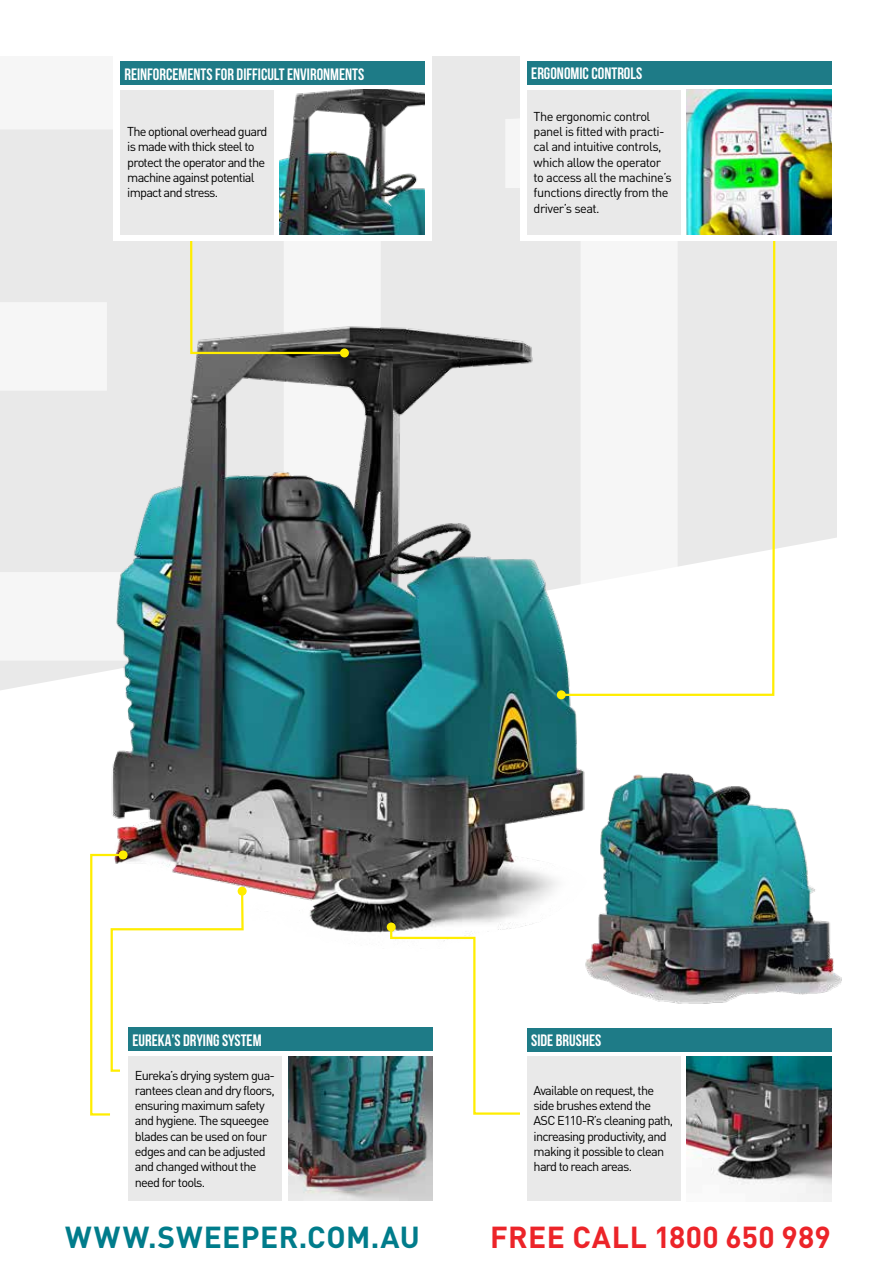
<style>
.page{position:relative;width:893px;height:1263px;background:#fff}
.page>*{position:absolute;margin:0;border:0;box-sizing:border-box;transform-origin:0 0}
.t1{font:700 30px "DIN Pro";letter-spacing:.015em;color:#007c8b}
.t2{font:700 30px "DIN Pro";letter-spacing:.01em;color:#ec2429}
.t3{font:700 16.5px "Bebas Neue";color:#fff}
.t4{font:12.75px/15.3px "DIN Pro";letter-spacing:-.06em;color:#000}
.t5{font:12.75px/15.3px "DIN Pro";letter-spacing:-.04em;color:#000}
</style>
<div class="page">
<div style="left:0;top:55px;width:837px;height:1153px;background:#e9e9e9"></div>
<div style="left:0;top:538px;width:837px;height:670px;background:#fff"></div>
<img style="left:22px;top:326px;width:663px;height:645px">
<svg style="left:559px;top:241px;width:217px;height:456px"></svg>
<div style="left:557px;top:690px;width:9px;height:9px;background:#ffed00;border-radius:50%"></div>
<svg style="left:189px;top:241px;width:158px;height:114px"></svg>
<div style="left:340px;top:348px;width:9px;height:9px;background:#ffed00;border-radius:50%"></div>
<div style="left:389px;top:925px;width:145px;height:191px;background:#fff"></div>
<div style="left:387px;top:922px;width:9px;height:9px;background:#ffed00;border-radius:50%"></div>
<svg style="left:119px;top:850px;width:9px;height:9px"></svg>
<svg style="left:89px;top:853px;width:156px;height:264px;background:#faf6eb"></svg>
<div style="left:238px;top:887px;width:9px;height:9px;background:#ffed00;border-radius:50%"></div>
<div style="left:113px;top:55px;width:318px;height:186px;background:#fff"></div>
<div style="left:521px;top:55px;width:317px;height:186px;background:#fff"></div>
<div style="left:521px;top:1019px;width:317px;height:185px;background:#fff"></div>
<div style="left:121px;top:1022px;width:317px;height:186px;background:#fff"></div>
<img style="left:288px;top:1056px;width:145px;height:145px">
<img style="left:687px;top:1057px;width:144px;height:144px">
<img style="left:687px;top:90px;width:144px;height:144px">
<img style="left:280px;top:90px;width:144px;height:144px">
<img style="left:570px;top:770px;width:271px;height:249px">
<div style="left:121px;top:90px;width:153px;height:144px;background:#e9e9e9"></div>
<div style="left:121px;top:62px;width:304px;height:23px;background:#1e7b87"></div>
<div style="left:129px;top:1056px;width:153px;height:145px;background:#e9e9e9"></div>
<div style="left:527px;top:1056px;width:153px;height:145px;background:#e9e9e9"></div>
<div style="left:128px;top:1028px;width:305px;height:23px;background:#1e7b87"></div>
<div style="left:527px;top:1028px;width:304px;height:23px;background:#1e7b87"></div>
<div style="left:527px;top:90px;width:153px;height:144px;background:#e9e9e9"></div>
<div style="left:527px;top:61px;width:304px;height:24px;background:#1e7b87"></div>
<p class="t3" style="left:124px;top:65px;width:241px">REINFORCEMENTS FOR DIFFICULT ENVIRONMENTS</p>
<p class="t4" style="left:127px;top:123px;width:142px">The optional overhead guard is made with thick steel to protect the operator and the machine against potential impact and stress.</p>
<p class="t3" style="left:531px;top:64px;width:112px">ERGONOMIC CONTROLS</p>
<p class="t5" style="left:534px;top:107px;width:140px">The ergonomic control panel is fitted with practi&shy;cal and intuitive controls, which allow the operator to access all the machine’s functions directly from the driver’s seat.</p>
<p class="t3" style="left:133px;top:1031px;width:131px">EUREKA’S DRYING SYSTEM</p>
<p class="t3" style="left:531px;top:1031px;width:72px">SIDE BRUSHES</p>
<p class="t4" style="left:135px;top:1066px;width:142px">Eureka’s drying system gua&shy;rantees clean and dry floors, ensuring maximum safety and hygiene. The squeegee blades can be used on four edges and can be adjusted and changed without the need for tools.</p>
<p class="t4" style="left:534px;top:1081px;width:141px">Available on request, the side brushes extend the<br>ASC E110-R’s cleaning path, increasing productivity, and making it possible to clean hard to reach areas.</p>
<h1 class="t1" style="left:65px;top:1212px;width:356px">WWW.SWEEPER.COM.AU</h1>
<h1 class="t2" style="left:490px;top:1212px;width:342px">FREE CALL 1800 650 989</h1>
</div>
